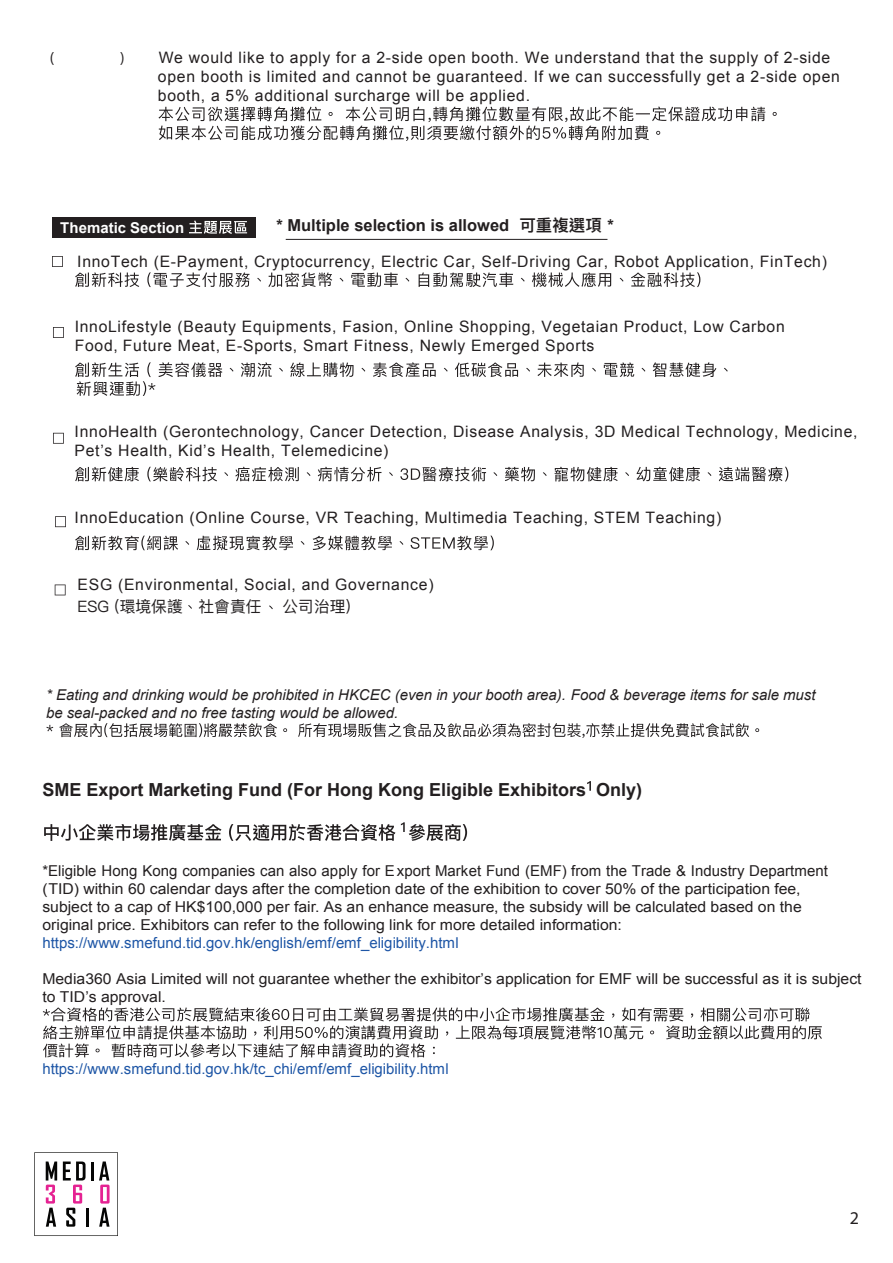
<style>
.page{position:relative;width:893px;height:1263px;background:#fff}
.page>*{position:absolute;margin:0;border:0;box-sizing:border-box;transform-origin:0 0}
.t1{font:700 18px "Arial";color:#231f20}
.t2{font:18px "Myriad Pro";color:#231f20}
.t3{font:700 16.5px "Arial";color:#231f20}
.t4{font:15.75px/18.9px "Arial";letter-spacing:.045em;color:#231f20}
.t5{font:15.75px "Ping Fang HK";color:#231f20}
.t6{font:15.75px "Myriad Pro";color:#231f20}
.t7{font:15px/18px "Arial";color:#231f20}
.t8{font:italic 15px/18px "Arial";color:#231f20}
.t9{font:15px "Arial";color:#1e56a6}
.t10{font:15px/18px "Arial";color:#231f20;scale:1.05 1}
.t11{font:700 15px "Arial";color:#fff}
.s1{font-family:"Ping Fang HK";font-weight:600}
</style>
<div class="page">
<div style="left:53px;top:217px;width:203px;height:21px;background:#231f20"></div>
<svg style="left:159px;top:107px;width:618px;height:34px"></svg>
<svg style="left:189px;top:221px;width:58px;height:13px"></svg>
<svg style="left:52px;top:256px;width:11px;height:11px"></svg>
<svg style="left:43px;top:1007px;width:779px;height:50px"></svg>
<svg style="left:44px;top:822px;width:423px;height:19px"></svg>
<svg style="left:587px;top:781px;width:4px;height:10px"></svg>
<svg style="left:75px;top:272px;width:625px;height:15px"></svg>
<svg style="left:75px;top:362px;width:653px;height:34px"></svg>
<svg style="left:75px;top:467px;width:713px;height:14px"></svg>
<svg style="left:75px;top:536px;width:419px;height:73px"></svg>
<svg style="left:46px;top:723px;width:713px;height:15px"></svg>
<svg style="left:53px;top:327px;width:11px;height:11px"></svg>
<svg style="left:53px;top:433px;width:11px;height:11px"></svg>
<svg style="left:55px;top:516px;width:11px;height:11px"></svg>
<svg style="left:34px;top:1152px;width:84px;height:84px"></svg>
<svg style="left:55px;top:584px;width:11px;height:11px"></svg>
<hr style="left:286px;top:239px;width:321px;height:1px;background:#231f20">
<p class="t6" style="left:50px;top:48px;width:6px">(</p>
<p class="t6" style="left:120px;top:48px;width:6px">)</p>
<p class="t4" style="left:158px;top:48px;width:684px">We would like to apply for a 2-side open booth. We understand that the supply of 2-side open booth is limited and cannot be guaranteed. If we can successfully get a 2-side open booth, a 5% additional surcharge will be applied.</p>
<p class="t3" style="left:276px;top:215px;width:339px">* Multiple selection is allowed <span class="s1">可重複選項</span> *</p>
<p class="t4" style="left:77px;top:252px;width:751px">InnoTech (E-Payment, Cryptocurrency, Electric Car, Self-Driving Car, Robot Application, FinTech)</p>
<p class="t11" style="left:60px;top:218px;width:125px">Thematic Section</p>
<p class="t4" style="left:75px;top:317px;width:712px">InnoLifestyle (Beauty Equipments, Fasion, Online Shopping, Vegetaian Product, Low Carbon<br>Food, Future Meat, E-Sports, Smart Fitness, Newly Emerged Sports</p>
<p class="t4" style="left:75px;top:422px;width:784px">InnoHealth (Gerontechnology, Cancer Detection, Disease Analysis, 3D Medical Technology, Medicine,<br>Pet’s Health, Kid’s Health, Telemedicine)</p>
<p class="t4" style="left:75px;top:508px;width:648px">InnoEducation (Online Course, VR Teaching, Multimedia Teaching, STEM Teaching)</p>
<p class="t4" style="left:78px;top:575px;width:358px">ESG (Environmental, Social, and Governance)</p>
<p class="t5" style="left:78px;top:597px;width:185px">ESG (環境保護 社會責任</p>
<p class="t5" style="left:283px;top:597px;width:70px">公司治理)</p>
<p class="t8" style="left:46px;top:686px;width:771px">* Eating and drinking would be prohibited in HKCEC (even in your booth area). Food &amp; beverage items for sale must be seal-packed and no free tasting would be allowed.</p>
<p class="t1" style="left:42px;top:777px;width:601px">SME Export Marketing Fund (For Hong Kong Eligible Exhibitors Only)</p>
<p class="t7" style="left:42px;top:862px;width:787px">*Eligible Hong Kong companies can also apply for Export Market Fund (EMF) from the Trade &amp; Industry Department (TID) within 60 calendar days after the completion date of the exhibition to cover 50% of the participation fee, subject to a cap of HK$100,000 per fair. As an enhance measure, the subsidy will be calculated based on the original price. Exhibitors can refer to the following link for more detailed information:</p>
<p class="t9" style="left:42px;top:933px;width:418px">https://www.smefund.tid.gov.hk/english/emf/emf_eligibility.html</p>
<p class="t10" style="left:42px;top:970px;width:782px">Media360 Asia Limited will not guarantee whether the exhibitor’s application for EMF will be successful as it is subject to TID’s approval.</p>
<p class="t9" style="left:42px;top:1059px;width:408px">https://www.smefund.tid.gov.hk/tc_chi/emf/emf_eligibility.html</p>
<p class="t2" style="left:850px;top:1207px;width:11px">2</p>
</div>
